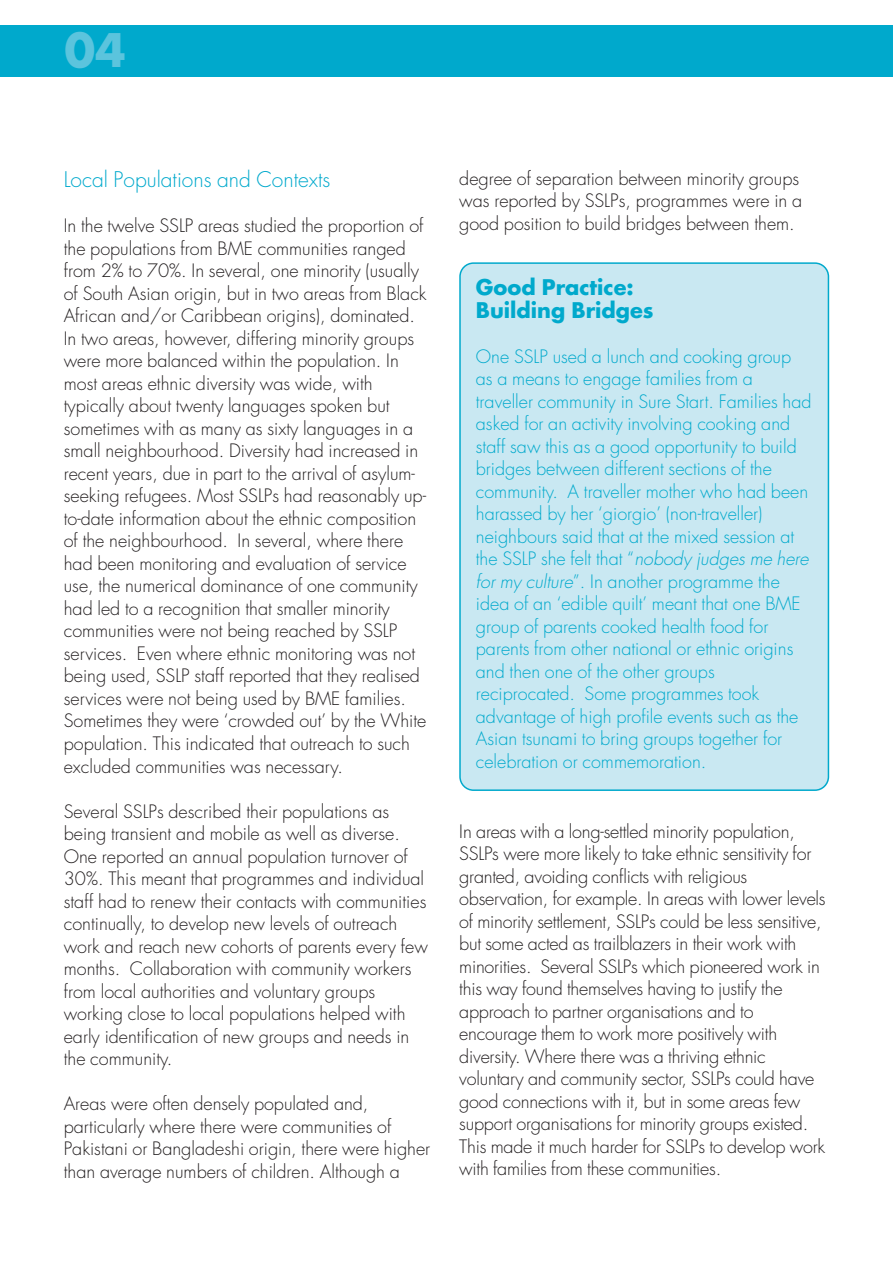
<style>
.page{position:relative;width:893px;height:1263px;background:#fff}
.page>*{position:absolute;margin:0;border:0;box-sizing:border-box;transform-origin:0 0}
.t1{font:700 45px "Futura";color:#5bc4dd}
.t2{font:700 21px/22.5px "Futura";color:#00a9cc}
.t3{font:300 21px "Futura";color:#00a9cc}
.t4{font:300 18px/22.5px "Futura";color:#231f20}
.t5{font:300 18px/22.5px "Futura";color:#00a9cc}
.s1{font-style:italic}
</style>
<div class="page">
<div style="left:0;top:26px;width:893px;height:51px;background:#00a9cc"></div>
<div style="left:459px;top:262px;width:370px;height:529px;background:#c9e8f2"></div>
<h1 class="t1" style="left:64px;top:30px;width:63px">04</h1>
<p class="t3" style="left:64px;top:170px;width:268px">Local Populations and Contexts</p>
<p class="t4" style="left:64px;top:216px;width:364px">In the twelve SSLP areas studied the proportion of the populations from BME communities ranged from 2% to 70%. In several, one minority (usually of South Asian origin, but in two areas from Black African and/or Caribbean origins), dominated.<br>In two areas, however, differing minority groups were more balanced within the population. In most areas ethnic diversity was wide, with typically about twenty languages spoken but sometimes with as many as sixty languages in a small neighbourhood. Diversity had increased in recent years, due in part to the arrival of asylum&shy;seeking refugees. Most SSLPs had reasonably up&shy;to-date information about the ethnic composition of the neighbourhood. In several, where there had been monitoring and evaluation of service use, the numerical dominance of one community had led to a recognition that smaller minority communities were not being reached by SSLP services. Even where ethnic monitoring was not being used, SSLP staff reported that they realised services were not being used by BME families.<br>Sometimes they were ‘crowded out’ by the White population. This indicated that outreach to such excluded communities was necessary.</p>
<p class="t4" style="left:64px;top:801px;width:366px">Several SSLPs described their populations as being transient and mobile as well as diverse.<br>One reported an annual population turnover of 30%. This meant that programmes and individual staff had to renew their contacts with communities continually, to develop new levels of outreach work and reach new cohorts of parents every few months. Collaboration with community workers from local authorities and voluntary groups working close to local populations helped with early identification of new groups and needs in the community.</p>
<p class="t4" style="left:64px;top:1094px;width:368px">Areas were often densely populated and, particularly where there were communities of Pakistani or Bangladeshi origin, there were higher than average numbers of children. Although a</p>
<p class="t4" style="left:459px;top:169px;width:345px">degree of separation between minority groups was reported by SSLPs, programmes were in a good position to build bridges between them.</p>
<p class="t2" style="left:476px;top:278px;width:179px">Good Practice:<br>Building Bridges</p>
<p class="t5" style="left:476px;top:347px;width:337px">One SSLP used a lunch and cooking group as a means to engage families from a traveller community in Sure Start. Families had asked for an activity involving cooking and staff saw this as a good opportunity to build bridges between different sections of the community. A traveller mother who had been harassed by her ‘giorgio’ (non-traveller) neighbours said that at the mixed session at the SSLP she felt that “<span class="s1">nobody judges me here for my culture</span>”. In another programme the idea of an ‘edible quilt’ meant that one BME group of parents cooked health food for parents from other national or ethnic origins and then one of the other groups reciprocated. Some programmes took advantage of high profile events such as the Asian tsunami to bring groups together for celebration or commemoration.</p>
<p class="t4" style="left:459px;top:821px;width:368px">In areas with a long-settled minority population, SSLPs were more likely to take ethnic sensitivity for granted, avoiding conflicts with religious observation, for example. In areas with lower levels of minority settlement, SSLPs could be less sensitive, but some acted as trailblazers in their work with minorities. Several SSLPs which pioneered work in this way found themselves having to justify the approach to partner organisations and to encourage them to work more positively with diversity. Where there was a thriving ethnic voluntary and community sector, SSLPs could have good connections with it, but in some areas few support organisations for minority groups existed.<br>This made it much harder for SSLPs to develop work with families from these communities.</p>
</div>
